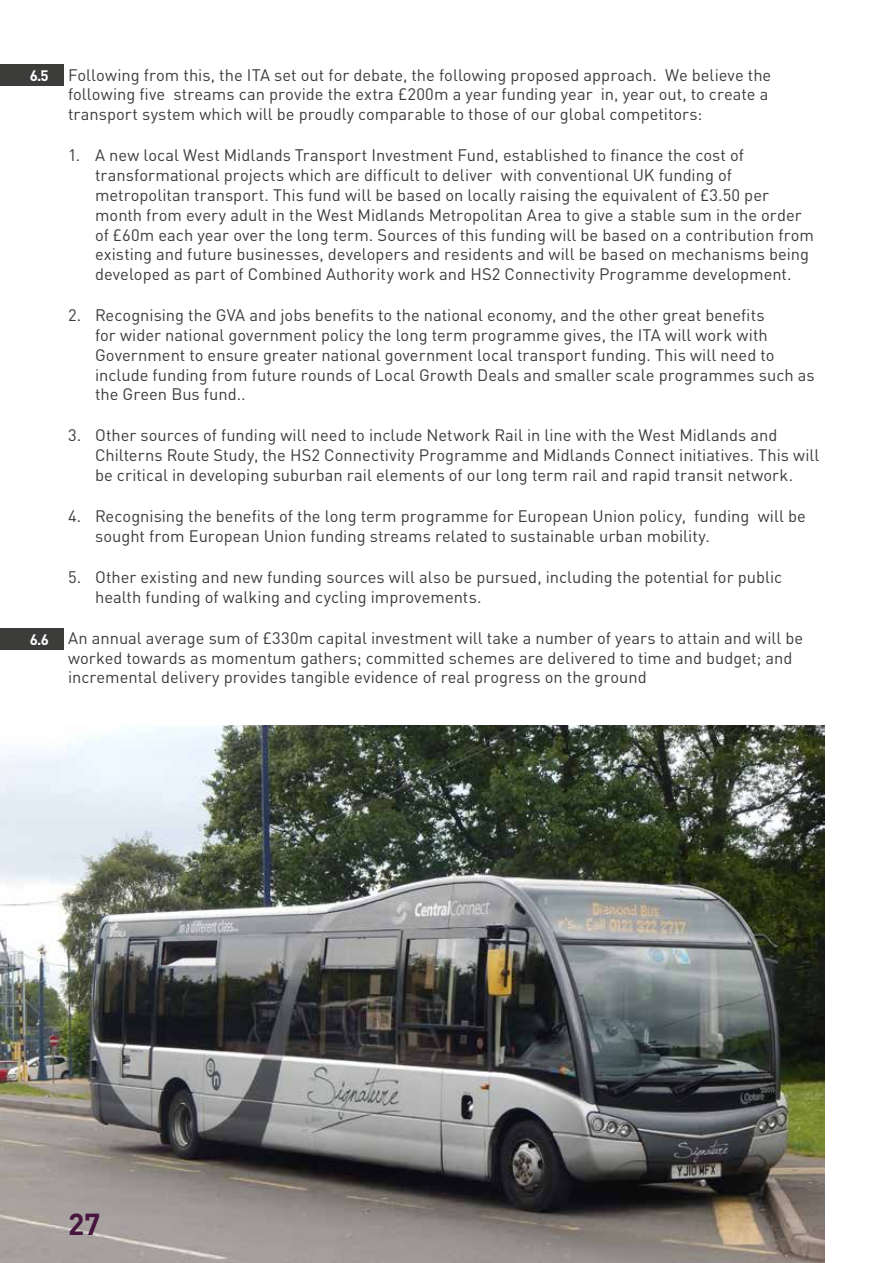
<style>
.page{position:relative;width:893px;height:1263px;background:#fff}
.page>*{position:absolute;margin:0;border:0;box-sizing:border-box;transform-origin:0 0}
.t1{font:700 30px "DIN Pro";color:#47153e}
.t2{font:16.5px/19.8px "DIN Pro";color:#3c3c3b}
.t3{font:700 15px "DIN Pro";color:#fff}
.s1{font-weight:700;font-size:15px;color:#fff}
</style>
<div class="page">
<img style="left:0;top:726px;width:825px;height:537px">
<div style="left:0;top:628px;width:64px;height:21px;background:#3c3c3b"></div>
<div style="left:0;top:64px;width:64px;height:22px;background:#3c3c3b"></div>
<p class="t2" style="left:68px;top:64px;width:705px;text-indent:-38px"><span class="s1">6.5</span> Following from this, the ITA set out for debate, the following proposed approach. We believe the following five streams can provide the extra £200m a year funding year in, year out, to create a transport system which will be proudly comparable to those of our global competitors:</p>
<p class="t2" style="left:95px;top:145px;width:720px;text-indent:-27px">1. A new local West Midlands Transport Investment Fund, established to finance the cost of transformational projects which are difficult to deliver with conventional UK funding of metropolitan transport. This fund will be based on locally raising the equivalent of £3.50 per month from every adult in the West Midlands Metropolitan Area to give a stable sum in the order of £60m each year over the long term. Sources of this funding will be based on a contribution from existing and future businesses, developers and residents and will be based on mechanisms being developed as part of Combined Authority work and HS2 Connectivity Programme development.</p>
<p class="t2" style="left:95px;top:305px;width:721px;text-indent:-27px">2. Recognising the GVA and jobs benefits to the national economy, and the other great benefits<br>for wider national government policy the long term programme gives, the ITA will work with Government to ensure greater national government local transport funding. This will need to include funding from future rounds of Local Growth Deals and smaller scale programmes such as the Green Bus fund..</p>
<p class="t2" style="left:95px;top:425px;width:726px;text-indent:-27px">3. Other sources of funding will need to include Network Rail in line with the West Midlands and<br>Chilterns Route Study, the HS2 Connectivity Programme and Midlands Connect initiatives. This will be critical in developing suburban rail elements of our long term rail and rapid transit network.</p>
<p class="t2" style="left:95px;top:506px;width:712px;text-indent:-27px">4. Recognising the benefits of the long term programme for European Union policy, funding will be sought from European Union funding streams related to sustainable urban mobility.</p>
<p class="t2" style="left:95px;top:566px;width:689px;text-indent:-27px">5. Other existing and new funding sources will also be pursued, including the potential for public health funding of walking and cycling improvements.</p>
<p class="t2" style="left:68px;top:627px;width:737px">An annual average sum of £330m capital investment will take a number of years to attain and will be worked towards as momentum gathers; committed schemes are delivered to time and budget; and incremental delivery provides tangible evidence of real progress on the ground</p>
<p class="t3" style="left:30px;top:629px;width:21px">6.6</p>
<h1 class="t1" style="left:68px;top:1204px;width:34px">27</h1>
</div>
